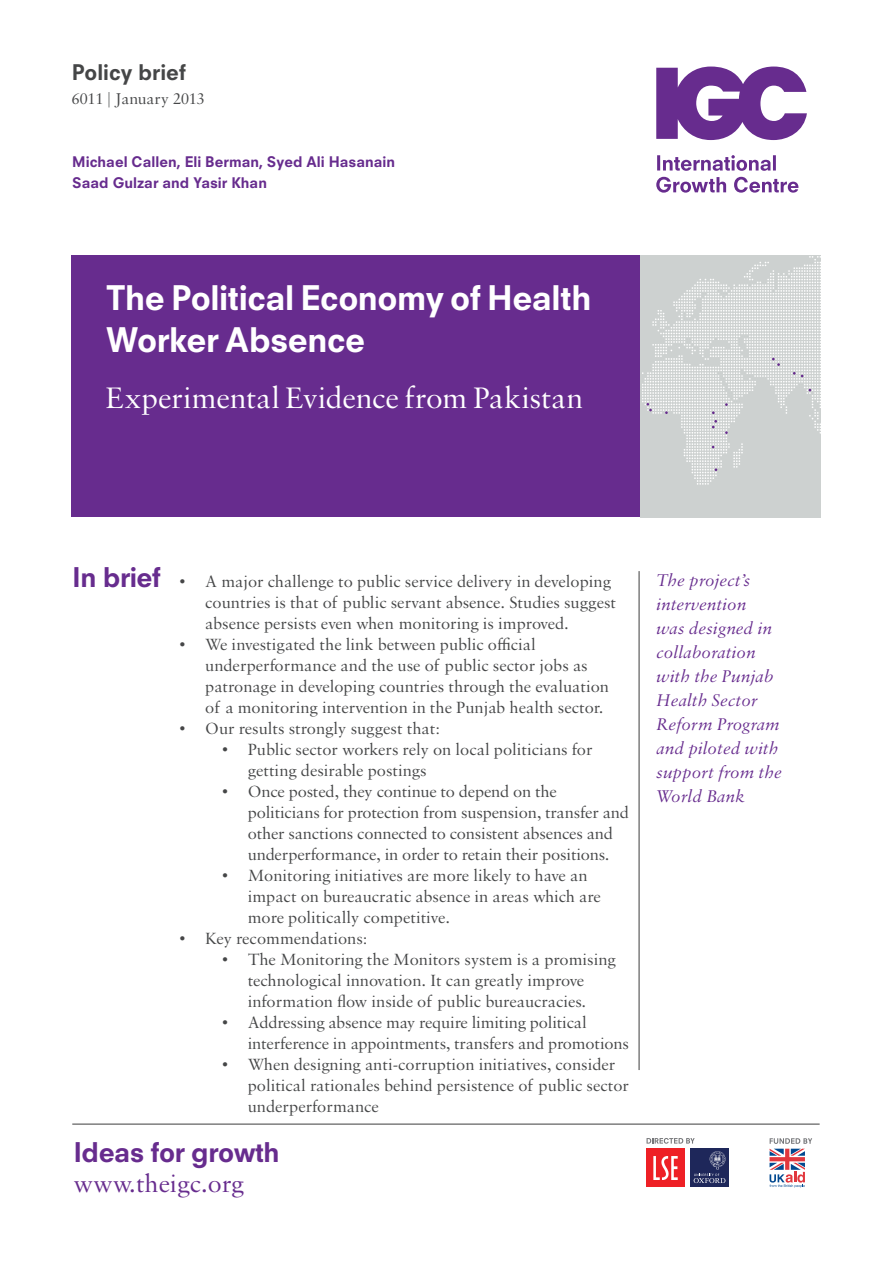
<style>
.page{position:relative;width:893px;height:1263px;background:#fff}
.page>*{position:absolute;margin:0;border:0;box-sizing:border-box;transform-origin:0 0}
.t1{font:800 33px/42px "Neuzeit SLT Std";letter-spacing:-.015em;color:#fff}
.t2{font:31.5px "Sabon MT Std";letter-spacing:-.005em;color:#fff}
.t3{font:800 26.4px "Neuzeit SLT Std";letter-spacing:-.02em;color:#672c8e}
.t4{font:26.4px "Sabon MT Std";color:#672c8e}
.t5{font:800 21px "Neuzeit SLT Std";color:#454647}
.t6{font:italic 18px/24px "Sabon MT Std";color:#672c8e}
.t7{font:17.25px/21px "Sabon MT Std";color:#454647}
.t8{font:16.65px "Sabon MT Std";color:#454647}
.t9{font:800 14.25px/21px "Neuzeit SLT Std";color:#672c8e}
</style>
<div class="page">
<svg style="left:646px;top:1138px;width:49px;height:6px"></svg>
<div style="left:646px;top:1148px;width:39px;height:39px;background:#ee2025"></div>
<svg style="left:653px;top:1156px;width:25px;height:24px"></svg>
<div style="left:690px;top:1148px;width:39px;height:39px;background:#1e275a"></div>
<svg style="left:694px;top:1151px;width:31px;height:32px"></svg>
<svg style="left:769px;top:1138px;width:43px;height:50px"></svg>
<div style="left:72px;top:255px;width:570px;height:262px;background:#672c8e"></div>
<svg style="left:656px;top:67px;width:151px;height:73px"></svg>
<svg style="left:656px;top:177px;width:142px;height:16px"></svg>
<svg style="left:657px;top:155px;width:119px;height:16px"></svg>
<hr style="left:72px;top:1124px;width:748px;height:1px;background:#3c3c3d">
<hr style="left:639px;top:571px;width:1px;height:499px;background:#3c3c3d">
<div style="left:641px;top:255px;width:180px;height:262px;background:#cdd1d0"></div>
<svg style="left:642px;top:256px;width:179px;height:229px"></svg>
<p class="t5" style="left:72px;top:59px;width:116px">Policy brief</p>
<p class="t8" style="left:72px;top:88px;width:135px">6011 | January 2013</p>
<p class="t9" style="left:72px;top:151px;width:324px">Michael Callen, Eli Berman, Syed Ali Hasanain<br>Saad Gulzar and Yasir Khan</p>
<h1 class="t1" style="left:106px;top:276px;width:487px">The Political Economy of Health<br>Worker Absence</h1>
<h2 class="t2" style="left:106px;top:378px;width:479px">Experimental Evidence from Pakistan</h2>
<h3 class="t3" style="left:72px;top:561px;width:90px">In brief</h3>
<p class="t7" style="left:205px;top:571px;width:412px;text-indent:-26px">• A major challenge to public service delivery in developing countries is that of public servant absence. Studies suggest absence persists even when monitoring is improved.</p>
<p class="t7" style="left:205px;top:634px;width:405px;text-indent:-26px">• We investigated the link between public official underperformance and the use of public sector jobs as patronage in developing countries through the evaluation of a monitoring intervention in the Punjab health sector.</p>
<p class="t7" style="left:180px;top:718px;width:262px">• Our results strongly suggest that:</p>
<p class="t7" style="left:248px;top:739px;width:346px;text-indent:-26px">• Public sector workers rely on local politicians for getting desirable postings</p>
<p class="t7" style="left:248px;top:781px;width:383px;text-indent:-26px">• Once posted, they continue to depend on the politicians for protection from suspension, transfer and other sanctions connected to consistent absences and underperformance, in order to retain their positions.</p>
<p class="t7" style="left:248px;top:865px;width:355px;text-indent:-26px">• Monitoring initiatives are more likely to have an impact on bureaucratic absence in areas which are more politically competitive.</p>
<p class="t7" style="left:180px;top:928px;width:189px">• Key recommendations:</p>
<p class="t7" style="left:222px;top:949px;width:395px;text-align:center">• The Monitoring the Monitors system is a promising technological innovation. It can greatly improve information flow inside of public bureaucracies.</p>
<p class="t7" style="left:248px;top:1012px;width:383px;text-indent:-26px">• Addressing absence may require limiting political interference in appointments, transfers and promotions</p>
<p class="t7" style="left:248px;top:1054px;width:383px;text-indent:-26px">• When designing anti-corruption initiatives, consider political rationales behind persistence of public sector underperformance</p>
<h3 class="t3" style="left:73px;top:1136px;width:208px">Ideas for growth</h3>
<h3 class="t4" style="left:73px;top:1167px;width:172px">www.theigc.org</h3>
<p class="t6" style="left:656px;top:567px;width:127px">The project’s intervention<br>was designed in collaboration with the Punjab<br>Health Sector<br>Reform Program and piloted with support from the<br>World Bank</p>
</div>
